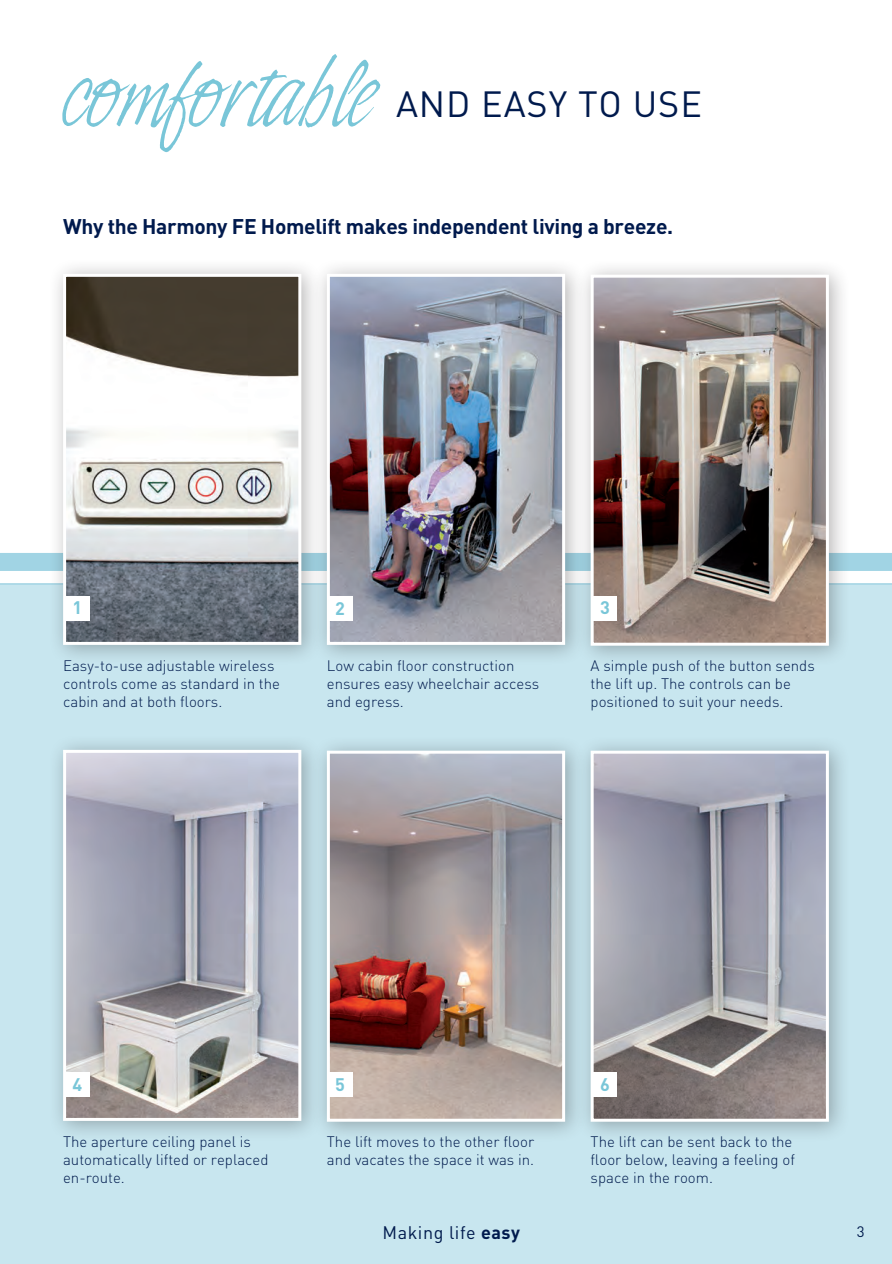
<style>
.page{position:relative;width:892px;height:1264px;background:#fff}
.page>*{position:absolute;margin:0;border:0;box-sizing:border-box;transform-origin:0 0}
.t1{font:90px "Indy Italic Plain";letter-spacing:-.025em;color:#79c6d8}
.t2{font:36px "DIN";letter-spacing:.025em;color:#001a4d}
.t3{font:700 21px "DIN";letter-spacing:-.015em;color:#001a4d}
.t4{font:18px "DIN";letter-spacing:.03em;color:#001a4d}
.t5{font:700 18px "DIN";color:#79c6d8}
.t6{font:300 15px/18px "DIN";color:#001a4d}
.t7{font:15px "DIN";color:#001a4d}
.s1{font-weight:700}
</style>
<div class="page">
<div style="left:0;top:584px;width:891px;height:680px;background:#c8e6ef"></div>
<div style="left:0;top:553px;width:891px;height:18px;background:#a1d4e4"></div>
<hr style="left:0;top:583px;width:891px;height:2px;background:#a1d4e4">
<div style="left:47px;top:258px;width:276px;height:408px;background:#231f20;opacity:.33"></div>
<img style="left:67px;top:278px;width:230px;height:363px">
<div style="left:63px;top:274px;width:238px;height:371px;border:3px solid #fff"></div>
<div style="left:311px;top:258px;width:275px;height:408px;background:#231f20;opacity:.33"></div>
<img style="left:331px;top:278px;width:230px;height:363px">
<div style="left:327px;top:274px;width:238px;height:371px;border:3px solid #fff"></div>
<div style="left:575px;top:259px;width:275px;height:408px;background:#231f20;opacity:.33"></div>
<img style="left:594px;top:279px;width:230px;height:363px">
<div style="left:590px;top:275px;width:238px;height:371px;border:3px solid #fff"></div>
<div style="left:311px;top:735px;width:275px;height:408px;background:#231f20;opacity:.33"></div>
<img style="left:331px;top:755px;width:230px;height:363px">
<div style="left:327px;top:751px;width:238px;height:371px;border:3px solid #fff"></div>
<div style="left:47px;top:734px;width:276px;height:408px;background:#231f20;opacity:.33"></div>
<img style="left:67px;top:754px;width:230px;height:363px">
<div style="left:63px;top:750px;width:238px;height:371px;border:3px solid #fff"></div>
<div style="left:575px;top:735px;width:275px;height:408px;background:#231f20;opacity:.33"></div>
<img style="left:594px;top:755px;width:230px;height:363px">
<div style="left:590px;top:751px;width:238px;height:371px;border:3px solid #fff"></div>
<div style="left:65px;top:596px;width:24px;height:25px;background:#fff"></div>
<div style="left:328px;top:596px;width:24px;height:25px;background:#fff"></div>
<div style="left:592px;top:596px;width:25px;height:25px;background:#fff"></div>
<div style="left:65px;top:1072px;width:24px;height:25px;background:#fff"></div>
<div style="left:328px;top:1072px;width:24px;height:25px;background:#fff"></div>
<div style="left:592px;top:1072px;width:25px;height:25px;background:#fff"></div>
<h1 class="t1" style="left:63px;top:42px;width:312px">comfortable</h1>
<h2 class="t2" style="left:396px;top:81px;width:307px">AND EASY TO USE</h2>
<h3 class="t3" style="left:63px;top:213px;width:611px">Why the Harmony FE Homelift makes independent living a breeze.</h3>
<p class="t5" style="left:72px;top:596px;width:11px">1</p>
<p class="t5" style="left:335px;top:596px;width:11px">2</p>
<p class="t5" style="left:600px;top:596px;width:11px">3</p>
<p class="t6" style="left:63px;top:657px;width:218px">Easy-to-use adjustable wireless controls come as standard in the cabin and at both floors.</p>
<p class="t6" style="left:327px;top:657px;width:214px">Low cabin floor construction ensures easy wheelchair access and egress.</p>
<p class="t6" style="left:590px;top:657px;width:225px">A simple push of the button sends the lift up. The controls can be positioned to suit your needs.</p>
<p class="t5" style="left:72px;top:1072px;width:11px">4</p>
<p class="t5" style="left:335px;top:1072px;width:11px">5</p>
<p class="t5" style="left:600px;top:1072px;width:11px">6</p>
<p class="t6" style="left:63px;top:1133px;width:207px">The aperture ceiling panel is automatically lifted or replaced en-route.</p>
<p class="t6" style="left:590px;top:1133px;width:206px">The lift can be sent back to the floor below, leaving a feeling of space in the room.</p>
<p class="t6" style="left:327px;top:1133px;width:209px">The lift moves to the other floor and vacates the space it was in.</p>
<p class="t4" style="left:382px;top:1221px;width:139px">Making life <span class="s1">easy</span></p>
<p class="t7" style="left:856px;top:1222px;width:9px">3</p>
</div>
